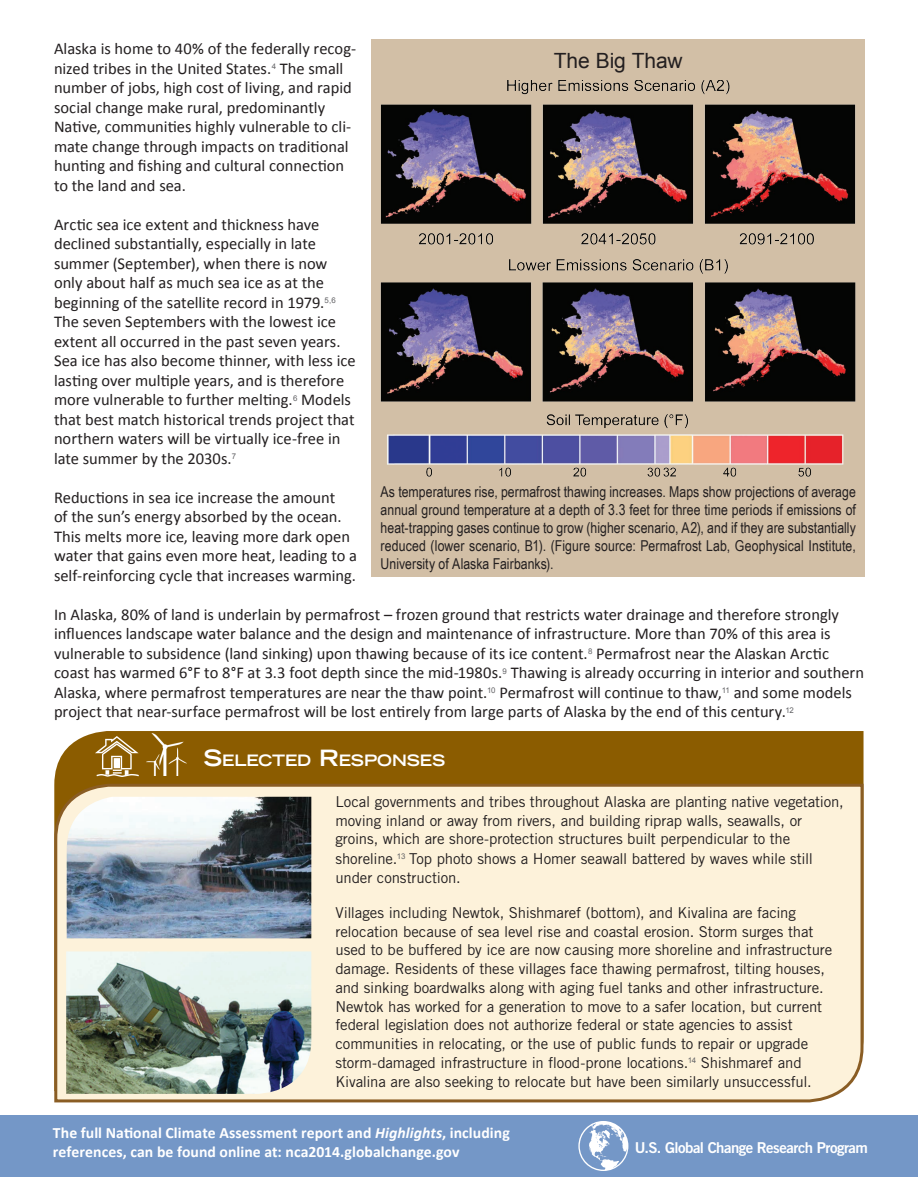
<style>
.page{position:relative;width:918px;height:1188px;background:#fff}
.page>*{position:absolute;margin:0;border:0;box-sizing:border-box;transform-origin:0 0}
.Title-Figure_BLACK{font:21px "Arial";letter-spacing:-.005em;color:#231f20}
.Body_Text{font:16.5px/19.5px "Calibri";letter-spacing:-.005em;color:#231f20}
.t1{font:700 15.75px/18.9px "Calibri";letter-spacing:.005em;color:#fff}
.Box_Title{font:700 expanded 15.75px "Trade Gothic LT Std";letter-spacing:-.005em;color:#fff}
.Box_Text{font:15px/18.8px "Trade Gothic LT Std";letter-spacing:-.01em;color:#231f20}
.Caption_Figure{font:15px/18px "Arial Narrow";letter-spacing:.005em;color:#231f20;text-align:justify}
.Body-Key_Messages{font:15px "Trade Gothic LT Std Bd 2";letter-spacing:-.035em;color:#fff}
.t2{font:11.1px "Trade Gothic LT Std Bd 2";color:#fff}
.s1{font-size:22.5px}
.s2{font-style:italic}
</style>
<div class="page">
<div style="left:371px;top:39px;width:494px;height:538px;background:#d2bfa6"></div>
<img style="left:381px;top:80px;width:475px;height:397px">
<div style="left:54px;top:731px;width:810px;height:51px;background:#8b5c00"></div>
<div style="left:54px;top:782px;width:810px;height:321px;background:#fdf2da"></div>
<img style="left:95px;top:737px;width:44px;height:40px">
<img style="left:67px;top:797px;width:244px;height:141px">
<img style="left:66px;top:951px;width:245px;height:143px">
<img style="left:147px;top:734px;width:40px;height:41px">
<div style="left:0;top:1115px;width:918px;height:62px;background:#7497c7"></div>
<svg style="left:578px;top:1121px;width:50px;height:50px"></svg>
<p class="Body_Text" style="left:54px;top:39px;width:304px">Alaska is home to 40% of the federally recog&shy;nized tribes in the United States.<sup>4</sup> The small number of jobs, high cost of living, and rapid social change make rural, predominantly Native, communities highly vulnerable to cli&shy;mate change through impacts on traditional hunting and fishing and cultural connection to the land and sea.</p>
<p class="Body_Text" style="left:54px;top:214px;width:303px">Arctic sea ice extent and thickness have declined substantially, especially in late summer (September), when there is now only about half as much sea ice as at the beginning of the satellite record in 1979.<sup>5,6<br></sup>The seven Septembers with the lowest ice extent all occurred in the past seven years.<br>Sea ice has also become thinner, with less ice lasting over multiple years, and is therefore more vulnerable to further melting.<sup>6</sup> Models that best match historical trends project that northern waters will be virtually ice-free in late summer by the 2030s.<sup>7</sup></p>
<p class="Body_Text" style="left:54px;top:487px;width:305px">Reductions in sea ice increase the amount<br>of the sun’s energy absorbed by the ocean.<br>This melts more ice, leaving more dark open water that gains even more heat, leading to a self-reinforcing cycle that increases warming.</p>
<p class="Body_Text" style="left:54px;top:604px;width:812px">In Alaska, 80% of land is underlain by permafrost – frozen ground that restricts water drainage and therefore strongly influences landscape water balance and the design and maintenance of infrastructure. More than 70% of this area is vulnerable to subsidence (land sinking) upon thawing because of its ice content.<sup>8</sup> Permafrost near the Alaskan Arctic coast has warmed 6°F to 8°F at 3.3 foot depth since the mid-1980s.<sup>9</sup> Thawing is already occurring in interior and southern Alaska, where permafrost temperatures are near the thaw point.<sup>10</sup> Permafrost will continue to thaw,<sup>11</sup> and some models project that near-surface permafrost will be lost entirely from large parts of Alaska by the end of this century.<sup>12</sup></p>
<p class="Title-Figure_BLACK" style="left:554px;top:47px;width:130px">The Big Thaw</p>
<p class="Caption_Figure" style="left:381px;top:482px;width:477px">As temperatures rise, permafrost thawing increases. Maps show projections of average annual ground temperature at a depth of 3.3 feet for three time periods if emissions of heat-trapping gases continue to grow (higher scenario, A2), and if they are substantially reduced (lower scenario, B1). (Figure source: Permafrost Lab, Geophysical Institute, University of Alaska Fairbanks).</p>
<p class="Box_Title" style="left:204px;top:750px;width:242px"><span class="s1">S</span>ELECTED <span class="s1">R</span>ESPONSES</p>
<p class="Box_Text" style="left:335px;top:792px;width:510px">Local governments and tribes throughout Alaska are planting native vegetation, moving inland or away from rivers, and building riprap walls, seawalls, or groins, which are shore-protection structures built perpendicular to the shoreline.<sup>13</sup> Top photo shows a Homer seawall battered by waves while still under construction.</p>
<p class="Box_Text" style="left:335px;top:903px;width:498px">Villages including Newtok, Shishmaref (bottom), and Kivalina are facing relocation because of sea level rise and coastal erosion. Storm surges that used to be buffered by ice are now causing more shoreline and infrastructure damage. Residents of these villages face thawing permafrost, tilting houses, and sinking boardwalks along with aging fuel tanks and other infrastructure.<br>Newtok has worked for a generation to move to a safer location, but current federal legislation does not authorize federal or state agencies to assist communities in relocating, or the use of public funds to repair or upgrade storm-damaged infrastructure in flood-prone locations.<sup>14</sup> Shishmaref and Kivalina are also seeking to relocate but have been similarly unsuccessful.</p>
<p class="t1" style="left:53px;top:1123px;width:458px">The full National Climate Assessment report and <span class="s2">Highlights</span>, including references, can be found online at: nca2014.globalchange.gov</p>
<p class="Body-Key_Messages" style="left:635px;top:1138px;width:235px">U.S. Global Change Research Program</p>
<p class="t2" style="left:630px;top:1139px;width:168px">U.S. National Climate Assessment</p>
</div>
